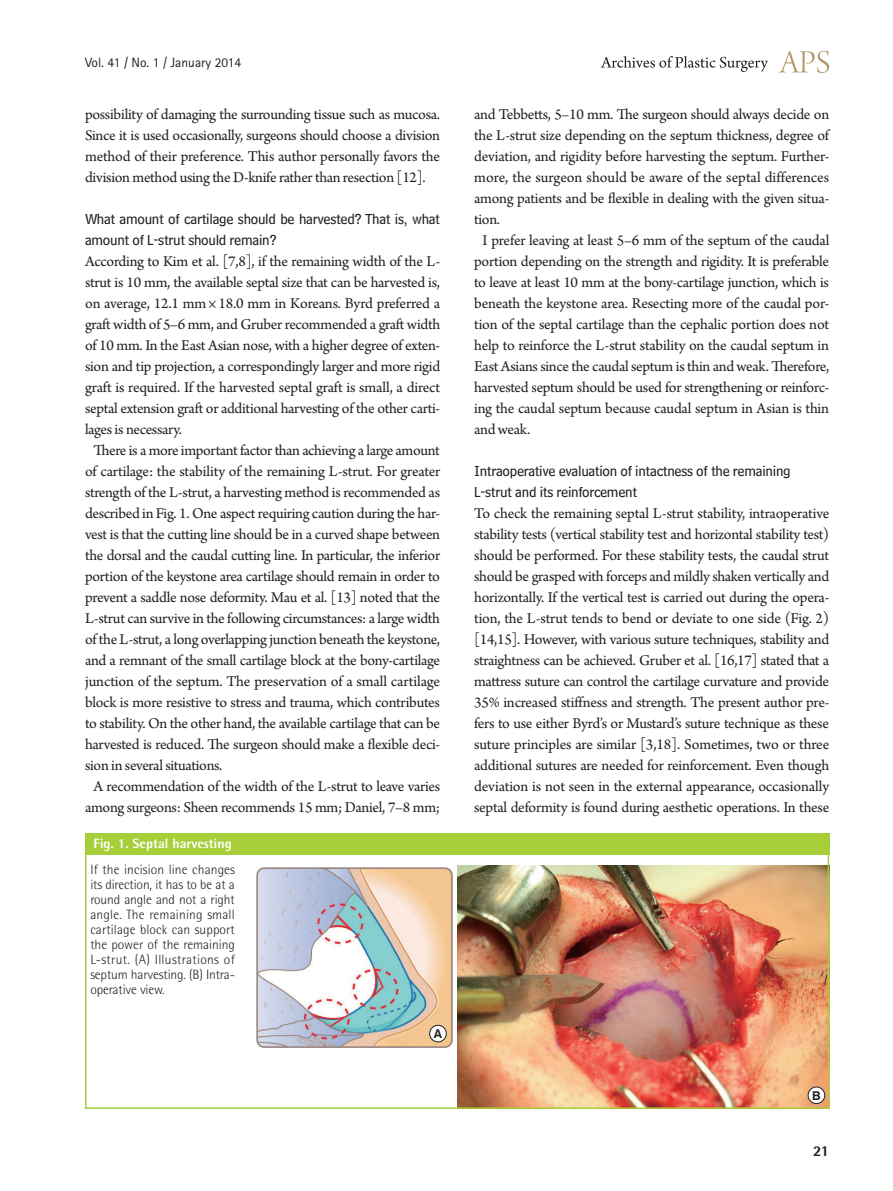
<style>
.page{position:relative;width:893px;height:1191px;background:#fff}
.page>*{position:absolute;margin:0;border:0;box-sizing:border-box;transform-origin:0 0}
.본문_성형{font:15.75px/21px "Arno Pro";letter-spacing:-.02em;color:#231f20;text-align:justify}
.소제목{font:15px/21px "Bell Centennial Std Sub Capt";letter-spacing:-.02em;color:#231f20}
.t1{font:800 15px "Rotis Semi Sans Std";color:#231f20}
.그림__표-설명{font:300 13.5px/15px "Rotis Semi Sans Std";letter-spacing:-.01em;color:#231f20;text-align:justify}
.권_호_월{font:13.5px "Rotis Sans Serif Std";color:#231f20}
.표_그림_제목_볼드{font:800 13.5px "Rotis Semi Sans Std";color:#fff}
.t2{font:700 12.15px "Swiss 721 BT";color:#231f20}
</style>
<div class="page">
<svg style="left:779px;top:51px;width:50px;height:22px"></svg>
<svg style="left:601px;top:56px;width:167px;height:16px"></svg>
<img style="left:457px;top:865px;width:369px;height:240px">
<img style="left:257px;top:867px;width:195px;height:180px">
<div style="left:430px;top:1025px;width:16px;height:17px;background:#fff;border-radius:50%"></div>
<div style="left:429px;top:1025px;width:17px;height:17px;border:1px solid #231f20;border-radius:50%"></div>
<div style="left:808px;top:1087px;width:17px;height:16px;background:#fff;border-radius:50%"></div>
<div style="left:808px;top:1086px;width:17px;height:17px;border:1px solid #231f20;border-radius:50%"></div>
<div style="left:85px;top:833px;width:744px;height:22px;background:#a6ce39"></div>
<p class="권_호_월" style="left:85px;top:54px;width:158px">Vol. 41 / No. 1 / January 2014</p>
<p class="본문_성형" style="left:85px;top:105px;width:357px">possibility of damaging the surrounding tissue such as mucosa.<br>Since it is used occasionally, surgeons should choose a division method of their preference. This author personally favors the division method using the D-knife rather than resection [12].</p>
<p class="소제목" style="left:85px;top:208px;width:356px">What amount of cartilage should be harvested? That is, what amount of L-strut should remain?</p>
<p class="본문_성형" style="left:85px;top:252px;width:357px">According to Kim et al. [7,8], if the remaining width of the L&shy;strut is 10 mm, the available septal size that can be harvested is, on average, 12.1 mm × 18.0 mm in Koreans. Byrd preferred a graft width of 5–6 mm, and Gruber recommended a graft width of 10 mm. In the East Asian nose, with a higher degree of exten&shy;sion and tip projection, a correspondingly larger and more rigid graft is required. If the harvested septal graft is small, a direct septal extension graft or additional harvesting of the other carti&shy;lages is necessary.</p>
<p class="본문_성형" style="left:85px;top:441px;width:357px;text-indent:9px">There is a more important factor than achieving a large amount of cartilage: the stability of the remaining L-strut. For greater strength of the L-strut, a harvesting method is recommended as described in Fig. 1. One aspect requiring caution during the har&shy;vest is that the cutting line should be in a curved shape between the dorsal and the caudal cutting line. In particular, the inferior portion of the keystone area cartilage should remain in order to prevent a saddle nose deformity. Mau et al. [13] noted that the L-strut can survive in the following circumstances: a large width of the L-strut, a long overlapping junction beneath the keystone, and a remnant of the small cartilage block at the bony-cartilage junction of the septum. The preservation of a small cartilage block is more resistive to stress and trauma, which contributes to stability. On the other hand, the available cartilage that can be harvested is reduced. The surgeon should make a flexible deci&shy;sion in several situations.</p>
<p class="본문_성형" style="left:85px;top:777px;width:357px;text-align:center">A recommendation of the width of the L-strut to leave varies among surgeons: Sheen recommends 15 mm; Daniel, 7–8 mm;</p>
<p class="표_그림_제목_볼드" style="left:94px;top:835px;width:140px">Fig. 1. Septal harvesting</p>
<p class="그림__표-설명" style="left:90px;top:862px;width:146px">If the incision line changes its direction, it has to be at a round angle and not a right angle. The remaining small cartilage block can support the power of the remaining L-strut. (A) Illustrations of septum harvesting. (B) Intra&shy;operative view.</p>
<p class="t2" style="left:434px;top:1026px;width:10px">A</p>
<p class="본문_성형" style="left:474px;top:105px;width:357px">and Tebbetts, 5–10 mm. The surgeon should always decide on the L-strut size depending on the septum thickness, degree of deviation, and rigidity before harvesting the septum. Further&shy;more, the surgeon should be aware of the septal differences among patients and be flexible in dealing with the given situa&shy;tion.</p>
<p class="본문_성형" style="left:474px;top:231px;width:357px;text-indent:9px">I prefer leaving at least 5–6 mm of the septum of the caudal portion depending on the strength and rigidity. It is preferable to leave at least 10 mm at the bony-cartilage junction, which is beneath the keystone area. Resecting more of the caudal por&shy;tion of the septal cartilage than the cephalic portion does not help to reinforce the L-strut stability on the caudal septum in East Asians since the caudal septum is thin and weak. Therefore, harvested septum should be used for strengthening or reinforc&shy;ing the caudal septum because caudal septum in Asian is thin and weak.</p>
<p class="소제목" style="left:474px;top:460px;width:318px">Intraoperative evaluation of intactness of the remaining<br>L-strut and its reinforcement</p>
<p class="본문_성형" style="left:474px;top:504px;width:357px">To check the remaining septal L-strut stability, intraoperative stability tests (vertical stability test and horizontal stability test) should be performed. For these stability tests, the caudal strut should be grasped with forceps and mildly shaken vertically and horizontally. If the vertical test is carried out during the opera&shy;tion, the L-strut tends to bend or deviate to one side (Fig. 2) [14,15]. However, with various suture techniques, stability and straightness can be achieved. Gruber et al. [16,17] stated that a mattress suture can control the cartilage curvature and provide 35% increased stiffness and strength. The present author pre&shy;fers to use either Byrd’s or Mustard’s suture technique as these suture principles are similar [3,18]. Sometimes, two or three additional sutures are needed for reinforcement. Even though deviation is not seen in the external appearance, occasionally septal deformity is found during aesthetic operations. In these</p>
<p class="t2" style="left:812px;top:1087px;width:10px">B</p>
<p class="t1" style="left:813px;top:1141px;width:18px">21</p>
</div>
